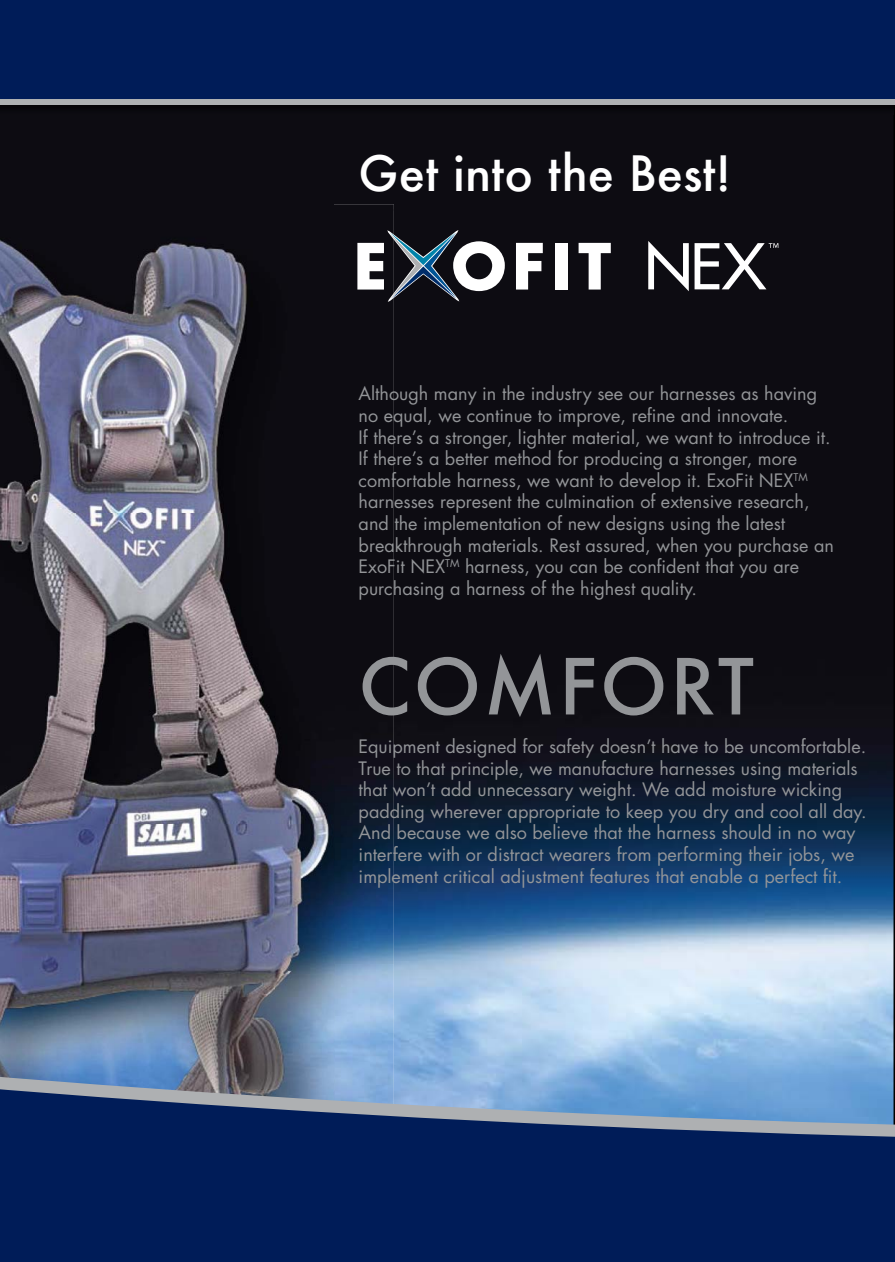
<style>
.page{position:relative;width:895px;height:1262px;background:#fff}
.page>*{position:absolute;margin:0;border:0;box-sizing:border-box;transform-origin:0 0}
.t1{font:500 75px "Futura";letter-spacing:.04em;color:#939598}
.t2{font:500 47.55px "Futura";color:#fff}
.t3{font:18px/21.6px "Futura";color:#939598}
</style>
<div class="page">
<hr style="left:893px;top:81px;width:1px;height:1059px;background:#000">
<div style="left:0;top:114px;width:893px;height:95px;background:#0d0c12"></div>
<img style="left:394px;top:209px;width:499px;height:818px">
<img style="left:333px;top:204px;width:61px;height:823px">
<img style="left:0;top:198px;width:333px;height:829px">
<svg style="left:0;top:1027px;width:894px;height:12px;background:#8eadcc"></svg>
<svg style="left:0;top:1039px;width:894px;height:223px;background:#2d4b7f"></svg>
<div style="left:0;top:105px;width:893px;height:9px;background:#08080c"></div>
<div style="left:0;top:94px;width:894px;height:11px;background:#aeb0b2"></div>
<svg style="left:357px;top:230px;width:147px;height:72px"></svg>
<svg style="left:516px;top:243px;width:26px;height:46px"></svg>
<div style="left:555px;top:243px;width:12px;height:46px;background:#fff"></div>
<svg style="left:578px;top:243px;width:32px;height:46px"></svg>
<svg style="left:648px;top:241px;width:40px;height:50px"></svg>
<svg style="left:694px;top:243px;width:84px;height:46px"></svg>
<div style="left:0;top:0;width:894px;height:99px;background:#001c58"></div>
<h2 class="t2" style="left:358px;top:141px;width:374px">Get into the Best!</h2>
<p class="t3" style="left:358px;top:383px;width:477px">Although many in the industry see our harnesses as having no equal, we continue to improve, refine and innovate.<br>If there’s a stronger, lighter material, we want to introduce it.<br>If there’s a better method for producing a stronger, more comfortable harness, we want to develop it. ExoFit NEX<sup>TM </sup>harnesses represent the culmination of extensive research, and the implementation of new designs using the latest breakthrough materials. Rest assured, when you purchase an ExoFit NEX<sup>TM</sup> harness, you can be confident that you are purchasing a harness of the highest quality.</p>
<h1 class="t1" style="left:358px;top:635px;width:397px">COMFORT</h1>
<p class="t3" style="left:358px;top:736px;width:509px">Equipment designed for safety doesn’t have to be uncomfortable.<br>True to that principle, we manufacture harnesses using materials that won’t add unnecessary weight. We add moisture wicking padding wherever appropriate to keep you dry and cool all day.<br>And because we also believe that the harness should in no way interfere with or distract wearers from performing their jobs, we implement critical adjustment features that enable a perfect fit.</p>
</div>
